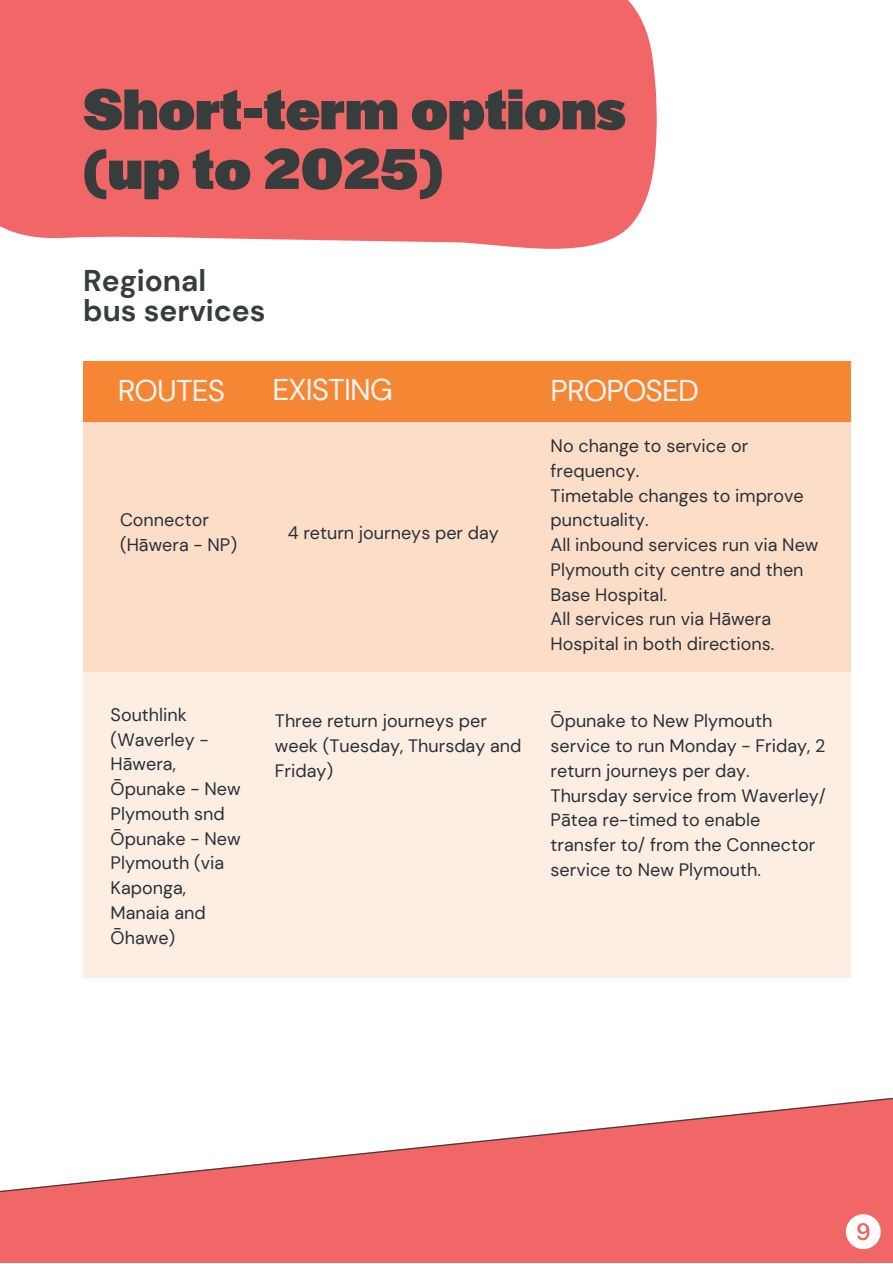
<style>
.page{position:relative;width:893px;height:1264px;background:#fff}
.page>*{position:absolute;margin:0;border:0;box-sizing:border-box;transform-origin:0 0}
.t1{font:900 60px "Halyard Display";color:#373d3d}
.t2{font:30px "DM Sans";letter-spacing:-.03em;color:#f4f4f4}
.t3{font:700 30px "DM Sans";color:#373d3d}
.t4{font:18px/24.8px "DM Sans";color:#293039}
</style>
<div class="page">
<div style="left:0;top:0;width:657px;height:249px;background:#f16667"></div>
<div style="left:83px;top:361px;width:767px;height:61px;background:#f58633"></div>
<div style="left:83px;top:422px;width:767px;height:249px;background:#fcdec8"></div>
<div style="left:83px;top:671px;width:767px;height:306px;background:#fdeee3"></div>
<svg style="left:0;top:1097px;width:892px;height:165px"></svg>
<svg style="left:845px;top:1214px;width:35px;height:35px"></svg>
<p class="t1" style="left:83px;top:66px;width:544px">Short-term options</p>
<p class="t1" style="left:83px;top:125px;width:361px">(up to 2025)</p>
<p class="t3" style="left:83px;top:261px;width:125px">Regional</p>
<p class="t3" style="left:83px;top:291px;width:184px">bus services</p>
<p class="t2" style="left:118px;top:371px;width:109px">ROUTES</p>
<p class="t2" style="left:272px;top:370px;width:122px">EXISTING</p>
<p class="t4" style="left:120px;top:507px;width:90px">Connector</p>
<p class="t4" style="left:120px;top:532px;width:118px">(Hāwera - NP)</p>
<p class="t4" style="left:287px;top:520px;width:213px">4 return journeys per day</p>
<p class="t4" style="left:111px;top:702px;width:78px">Southlink</p>
<p class="t4" style="left:111px;top:727px;width:100px">(Waverley -<br>Hāwera,</p>
<p class="t4" style="left:111px;top:776px;width:131px">Ōpunake - New<br>Plymouth snd<br>Ōpunake - New<br>Plymouth (via<br>Kaponga,<br>Manaia and<br>Ōhawe)</p>
<p class="t4" style="left:275px;top:709px;width:248px">Three return journeys per week (Tuesday, Thursday and<br>Friday)</p>
<p class="t2" style="left:550px;top:371px;width:150px">PROPOSED</p>
<p class="t4" style="left:550px;top:433px;width:199px">No change to service or frequency.</p>
<p class="t4" style="left:550px;top:483px;width:254px">Timetable changes to improve punctuality.</p>
<p class="t4" style="left:550px;top:532px;width:269px">All inbound services run via New<br>Plymouth city centre and then<br>Base Hospital.</p>
<p class="t4" style="left:550px;top:606px;width:225px">All services run via Hāwera<br>Hospital in both directions.</p>
<p class="t4" style="left:550px;top:709px;width:276px">Ōpunake to New Plymouth service to run Monday - Friday, 2 return journeys per day.</p>
<p class="t4" style="left:550px;top:783px;width:277px">Thursday service from Waverley/<br>Pātea re-timed to enable transfer to/ from the Connector service to New Plymouth.</p>
</div>
